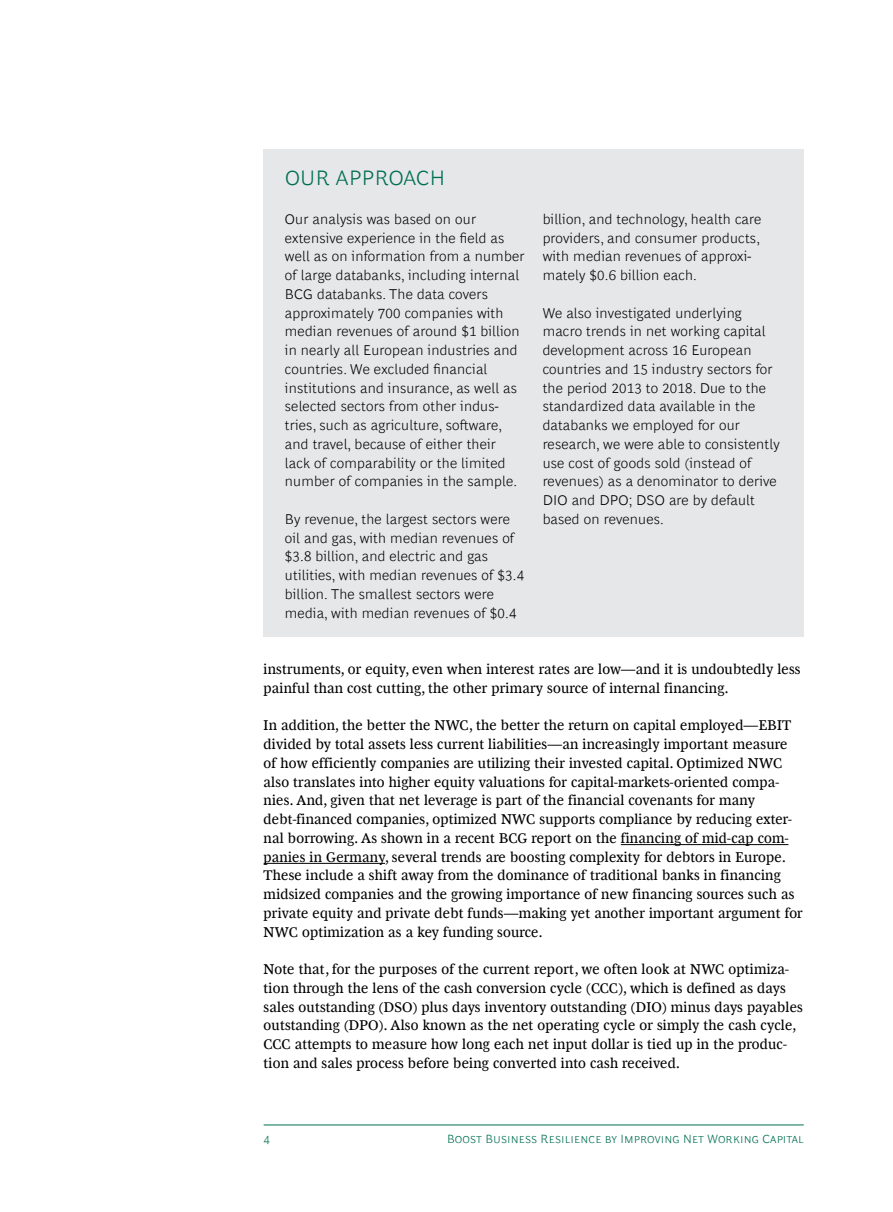
<style>
.page{position:relative;width:893px;height:1212px;background:#fff}
.page>*{position:absolute;margin:0;border:0;box-sizing:border-box;transform-origin:0 0}
.t1{font:300 21px "Henderson BCG Sans";letter-spacing:.015em;color:#006f51}
.t2{font:14.25px/18.8px "Henderson BCG Serif";letter-spacing:.015em;color:#000}
.t3{font:300 14.25px/18.8px "Henderson BCG Sans";letter-spacing:.015em;color:#000}
.t4{font:300 12px "Henderson BCG Sans";letter-spacing:.01em;color:#006f51}
</style>
<div class="page">
<hr style="left:264px;top:1125px;width:540px;height:1px;background:#006f51">
<hr style="left:621px;top:844px;width:167px;height:1px;background:#000">
<hr style="left:264px;top:863px;width:121px;height:1px;background:#000">
<div style="left:264px;top:149px;width:540px;height:487px;background:#e6e7e8"></div>
<h1 class="t1" style="left:285px;top:163px;width:162px">OUR APPROACH</h1>
<p class="t3" style="left:285px;top:208px;width:241px">Our analysis was based on our extensive experience in the field as well as on information from a number of large databanks, including internal BCG databanks. The data covers approximately 700 companies with median revenues of around $1 billion in nearly all European industries and countries. We excluded financial institutions and insurance, as well as selected sectors from other indus&shy;tries, such as agriculture, software, and travel, because of either their lack of comparability or the limited number of companies in the sample.</p>
<p class="t3" style="left:285px;top:508px;width:241px">By revenue, the largest sectors were oil and gas, with median revenues of $3.8 billion, and electric and gas utilities, with median revenues of $3.4 billion. The smallest sectors were media, with median revenues of $0.4</p>
<p class="t3" style="left:543px;top:208px;width:220px">billion, and technology, health care providers, and consumer products, with median revenues of approxi&shy;mately $0.6 billion each.</p>
<p class="t3" style="left:543px;top:302px;width:239px">We also investigated underlying macro trends in net working capital development across 16 European countries and 15 industry sectors for the period 2013 to 2018. Due to the standardized data available in the databanks we employed for our research, we were able to consistently use cost of goods sold (instead of revenues) as a denominator to derive<br>DIO and DPO; DSO are by default based on revenues.</p>
<p class="t2" style="left:264px;top:658px;width:538px">instruments, or equity, even when interest rates are low—and it is undoubtedly less painful than cost cutting, the other primary source of internal financing.</p>
<p class="t2" style="left:264px;top:715px;width:541px">In addition, the better the NWC, the better the return on capital employed—EBIT divided by total assets less current liabilities—an increasingly important measure of how efficiently companies are utilizing their invested capital. Optimized NWC also translates into higher equity valuations for capital-markets-oriented compa&shy;nies. And, given that net leverage is part of the financial covenants for many debt-financed companies, optimized NWC supports compliance by reducing exter&shy;nal borrowing. As shown in a recent BCG report on the financing of mid-cap com&shy;panies in Germany, several trends are boosting complexity for debtors in Europe.<br>These include a shift away from the dominance of traditional banks in financing midsized companies and the growing importance of new financing sources such as private equity and private debt funds—making yet another important argument for NWC optimization as a key funding source.</p>
<p class="t2" style="left:264px;top:959px;width:541px">Note that, for the purposes of the current report, we often look at NWC optimiza&shy;tion through the lens of the cash conversion cycle (CCC), which is defined as days sales outstanding (DSO) plus days inventory outstanding (DIO) minus days payables outstanding (DPO). Also known as the net operating cycle or simply the cash cycle, CCC attempts to measure how long each net input dollar is tied up in the produc&shy;tion and sales process before being converted into cash received.</p>
<p class="t4" style="left:264px;top:1129px;width:8px">4</p>
<p class="t4" style="left:447px;top:1129px;width:358px">Boost Business Resilience by Improving Net Working Capital</p>
</div>
